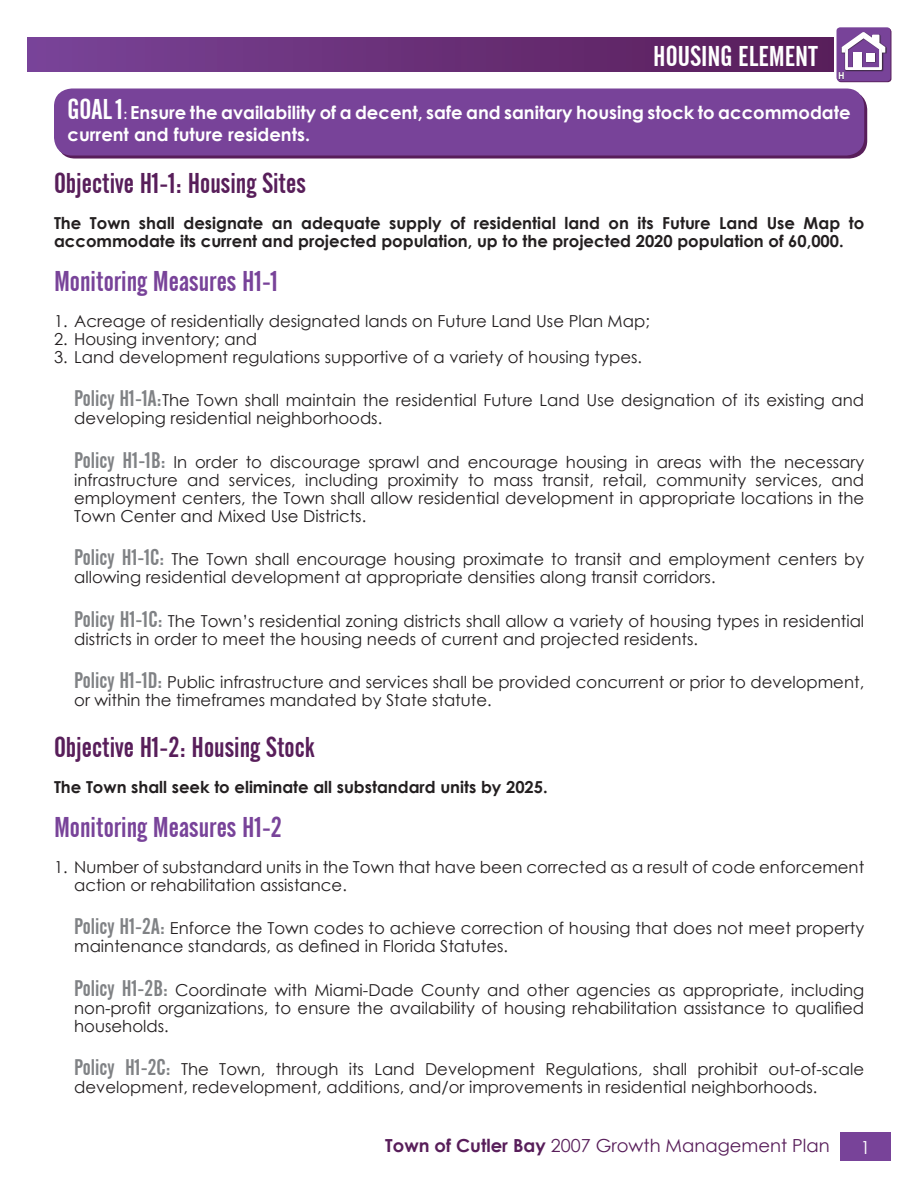
<style>
.page{position:relative;width:918px;height:1188px;background:#fff}
.page>*{position:absolute;margin:0;border:0;box-sizing:border-box;transform-origin:0 0}
.Paragraph_Style_1{font:28.5px "Alternate Gothic No 2 BT";color:#581e5a}
.Paragraph_Style_1-2{font:28.5px "Alternate Gothic No 2 BT";color:#784399}
.t1{font:28.5px "Alternate Gothic No 2 BT";color:#fff}
.t2{font:700 18px/21.6px "Century Gothic";color:#fff}
.t3{font:18px "Century Gothic";color:#581e5a}
.t4{font:18px "Century Gothic";color:#fff}
.Paragraph_Style_1-3{font:16.5px/18px "Century Gothic";color:#231f20}
.Paragraph_Style_1-4{font:700 16.5px/18px "Century Gothic";color:#231f20}
.t5{font:700 9.6px "Century Gothic";color:#fff}
.s1{font-family:"Alternate Gothic No 2 BT";font-weight:400;font-size:28.5px}
.s2{font-family:"Minion Pro";font-weight:400}
.s3{font-family:"Alternate Gothic No 2 BT";font-size:22.5px;color:#808285}
.s4{font-weight:700}
</style>
<div class="page">
<div style="left:840px;top:1133px;width:51px;height:28px;background:#784399"></div>
<div style="left:27px;top:38px;width:807px;height:34px;background:linear-gradient(to right,#794397,#581c59)"></div>
<div style="left:837px;top:27px;width:54px;height:54px;background:#784399;border-radius:4px"></div>
<div style="left:839px;top:72px;width:6px;height:8px;background:#231f20;opacity:.75"></div>
<div style="left:842px;top:32px;width:45px;height:39px;background:#231f20;opacity:.75"></div>
<svg style="left:842px;top:32px;width:43px;height:38px"></svg>
<div style="left:853px;top:53px;width:9px;height:15px;background:#fff"></div>
<div style="left:866px;top:53px;width:9px;height:8px;background:#fff"></div>
<div style="left:57px;top:92px;width:810px;height:67px;background:#581e5a;border-radius:18px"></div>
<div style="left:54px;top:88px;width:810px;height:68px;background:#784399;border-radius:18px"></div>
<h1 class="t1" style="left:653px;top:40px;width:166px">HOUSING ELEMENT</h1>
<p class="t5" style="left:838px;top:68px;width:8px">H</p>
<p class="t2" style="left:68px;top:101px;width:785px"><span class="s1">GOAL 1</span><span class="s2">:</span> Ensure the availability of a decent, safe and sanitary housing stock to accommodate current and future residents.</p>
<p class="Paragraph_Style_1" style="left:54px;top:168px;width:253px">Objective H1-1: Housing Sites</p>
<p class="Paragraph_Style_1-4" style="left:54px;top:214px;width:812px">The Town shall designate an adequate supply of residential land on its Future Land Use Map to accommodate its current and projected population, up to the projected 2020 population of 60,000.</p>
<p class="Paragraph_Style_1-2" style="left:54px;top:265px;width:226px">Monitoring Measures H1-1</p>
<p class="Paragraph_Style_1-3" style="left:54px;top:312px;width:597px">1. Acreage of residentially designated lands on Future Land Use Plan Map;</p>
<p class="Paragraph_Style_1-3" style="left:54px;top:330px;width:205px">2. Housing inventory; and</p>
<p class="Paragraph_Style_1-3" style="left:54px;top:348px;width:590px">3. Land development regulations supportive of a variety of housing types.</p>
<p class="Paragraph_Style_1-3" style="left:74px;top:391px;width:792px"><span class="s3">Policy H1-1A:</span>The Town shall maintain the residential Future Land Use designation of its existing and developing residential neighborhoods.</p>
<p class="Paragraph_Style_1-3" style="left:74px;top:453px;width:792px;text-align:justify"><span class="s3">Policy H1-1B:</span> In order to discourage sprawl and encourage housing in areas with the necessary infrastructure and services, including proximity to mass transit, retail, community services, and employment centers, the Town shall allow residential development in appropriate locations in the Town Center and Mixed Use Districts.</p>
<p class="Paragraph_Style_1-3" style="left:74px;top:550px;width:791px"><span class="s3">Policy H1-1C:</span> The Town shall encourage housing proximate to transit and employment centers by allowing residential development at appropriate densities along transit corridors.</p>
<p class="Paragraph_Style_1-3" style="left:74px;top:612px;width:792px"><span class="s3">Policy H1-1C:</span> The Town’s residential zoning districts shall allow a variety of housing types in residential districts in order to meet the housing needs of current and projected residents.</p>
<p class="Paragraph_Style_1-3" style="left:74px;top:673px;width:792px"><span class="s3">Policy H1-1D:</span> Public infrastructure and services shall be provided concurrent or prior to development, or within the timeframes mandated by State statute.</p>
<p class="Paragraph_Style_1" style="left:54px;top:732px;width:262px">Objective H1-2: Housing Stock</p>
<p class="Paragraph_Style_1-4" style="left:54px;top:778px;width:495px">The Town shall seek to eliminate all substandard units by 2025.</p>
<p class="Paragraph_Style_1-2" style="left:54px;top:811px;width:230px">Monitoring Measures H1-2</p>
<p class="Paragraph_Style_1-3" style="left:74px;top:858px;width:792px;text-indent:-20px">1. Number of substandard units in the Town that have been corrected as a result of code enforcement action or rehabilitation assistance.</p>
<p class="Paragraph_Style_1-3" style="left:74px;top:919px;width:791px"><span class="s3">Policy H1-2A:</span> Enforce the Town codes to achieve correction of housing that does not meet property maintenance standards, as defined in Florida Statutes.</p>
<p class="Paragraph_Style_1-3" style="left:74px;top:981px;width:792px;text-align:justify"><span class="s3">Policy H1-2B:</span> Coordinate with Miami-Dade County and other agencies as appropriate, including non-profit organizations, to ensure the availability of housing rehabilitation assistance to qualified households.</p>
<p class="Paragraph_Style_1-3" style="left:74px;top:1060px;width:791px"><span class="s3">Policy H1-2C:</span> The Town, through its Land Development Regulations, shall prohibit out-of-scale development, redevelopment, additions, and/or improvements in residential neighborhoods.</p>
<p class="t3" style="left:385px;top:1133px;width:446px"><span class="s4">Town of Cutler Bay</span> 2007 Growth Management Plan</p>
<p class="t4" style="left:861px;top:1135px;width:11px">1</p>
</div>
